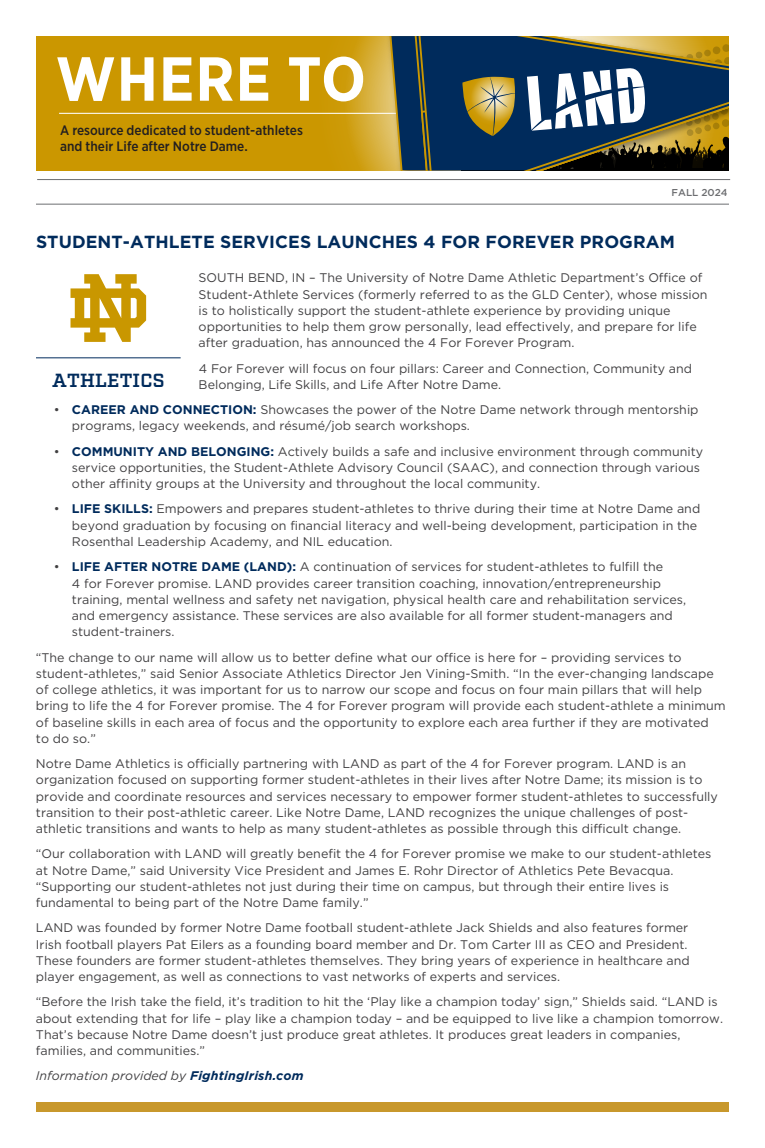
<style>
.page{position:relative;width:765px;height:1148px;background:#fff}
.page>*{position:absolute;margin:0;border:0;box-sizing:border-box;transform-origin:0 0}
.t1{font:700 62px "Gotham Narrow";letter-spacing:.02em;color:#fff}
.t2{font:600 19px "Factoria";letter-spacing:.01em;color:#002b5c}
.t3{font:700 17.5px "Gotham";letter-spacing:.005em;color:#002b5c}
.t4{font:500 13.62px/16.1px "Gotham Narrow";color:#231f20}
.t5{font:12.5px/16.2px "Gotham";color:#414042}
.t6{font:italic 12.5px "Gotham";color:#414042}
.t7{font:500 10px "Gotham";color:#6d6e71}
.s1{font-weight:700;color:#002b5c}
</style>
<div class="page">
<svg style="left:36px;top:36px;width:345px;height:134px;background:#cb9804"></svg>
<hr style="left:59px;top:113px;width:387px;height:1px;background:#fff">
<svg style="left:386px;top:36px;width:26px;height:134px;background:#5b6658"></svg>
<svg style="left:416px;top:36px;width:313px;height:134px;background:#6c6f52"></svg>
<svg style="left:420px;top:44px;width:309px;height:126px;background:#425459"></svg>
<hr style="left:36px;top:204px;width:693px;height:1px;background:#6d6e71">
<div style="left:36px;top:1102px;width:693px;height:10px;background:#c8982c"></div>
<hr style="left:37px;top:179px;width:693px;height:1px;background:#6d6e71">
<svg style="left:71px;top:274px;width:75px;height:68px"></svg>
<hr style="left:36px;top:357px;width:145px;height:1px;background:#002b5c">
<h1 class="t1" style="left:56px;top:39px;width:312px">WHERE TO</h1>
<p class="t4" style="left:60px;top:122px;width:244px">A resource dedicated to student-athletes and their Life after Notre Dame.</p>
<p class="t7" style="left:672px;top:186px;width:58px">FALL 2024</p>
<h3 class="t3" style="left:36px;top:230px;width:640px">STUDENT-ATHLETE SERVICES LAUNCHES 4 FOR FOREVER PROGRAM</h3>
<p class="t5" style="left:199px;top:269px;width:511px">SOUTH BEND, IN – The University of Notre Dame Athletic Department’s Office of Student-Athlete Services (formerly referred to as the GLD Center), whose mission is to holistically support the student-athlete experience by providing unique opportunities to help them grow personally, lead effectively, and prepare for life after graduation, has announced the 4 For Forever Program.</p>
<p class="t5" style="left:199px;top:360px;width:495px">4 For Forever will focus on four pillars: Career and Connection, Community and<br>Belonging, Life Skills, and Life After Notre Dame.</p>
<p class="t5" style="left:72px;top:401px;width:628px;text-indent:-18px">• <span class="s1">CAREER AND CONNECTION:</span> Showcases the power of the Notre Dame network through mentorship programs, legacy weekends, and résumé/job search workshops.</p>
<p class="t5" style="left:72px;top:443px;width:633px;text-indent:-18px">• <span class="s1">COMMUNITY AND BELONGING:</span> Actively builds a safe and inclusive environment through community service opportunities, the Student-Athlete Advisory Council (SAAC), and connection through various other affinity groups at the University and throughout the local community.</p>
<p class="t5" style="left:72px;top:500px;width:630px;text-indent:-18px">• <span class="s1">LIFE SKILLS:</span> Empowers and prepares student-athletes to thrive during their time at Notre Dame and beyond graduation by focusing on financial literacy and well-being development, participation in the<br>Rosenthal Leadership Academy, and NIL education.</p>
<p class="t5" style="left:72px;top:558px;width:616px;text-indent:-18px">• <span class="s1">LIFE AFTER NOTRE DAME (LAND):</span> A continuation of services for student-athletes to fulfill the<br>4 for Forever promise. LAND provides career transition coaching, innovation/entrepreneurship training, mental wellness and safety net navigation, physical health care and rehabilitation services, and emergency assistance. These services are also available for all former student-managers and student-trainers.</p>
<p class="t5" style="left:36px;top:648px;width:691px">“The change to our name will allow us to better define what our office is here for – providing services to student-athletes,” said Senior Associate Athletics Director Jen Vining-Smith. “In the ever-changing landscape of college athletics, it was important for us to narrow our scope and focus on four main pillars that will help bring to life the 4 for Forever promise. The 4 for Forever program will provide each student-athlete a minimum of baseline skills in each area of focus and the opportunity to explore each area further if they are motivated<br>to do so.”</p>
<p class="t5" style="left:36px;top:755px;width:684px">Notre Dame Athletics is officially partnering with LAND as part of the 4 for Forever program. LAND is an organization focused on supporting former student-athletes in their lives after Notre Dame; its mission is to provide and coordinate resources and services necessary to empower former student-athletes to successfully transition to their post-athletic career. Like Notre Dame, LAND recognizes the unique challenges of post&shy;athletic transitions and wants to help as many student-athletes as possible through this difficult change.</p>
<p class="t5" style="left:36px;top:845px;width:677px">“Our collaboration with LAND will greatly benefit the 4 for Forever promise we make to our student-athletes at Notre Dame,” said University Vice President and James E. Rohr Director of Athletics Pete Bevacqua. “Supporting our student-athletes not just during their time on campus, but through their entire lives is fundamental to being part of the Notre Dame family.”</p>
<p class="t5" style="left:36px;top:919px;width:655px">LAND was founded by former Notre Dame football student-athlete Jack Shields and also features former Irish football players Pat Eilers as a founding board member and Dr. Tom Carter III as CEO and President.<br>These founders are former student-athletes themselves. They bring years of experience in healthcare and player engagement, as well as connections to vast networks of experts and services.</p>
<p class="t5" style="left:36px;top:993px;width:689px">“Before the Irish take the field, it’s tradition to hit the ‘Play like a champion today’ sign,” Shields said. “LAND is about extending that for life – play like a champion today – and be equipped to live like a champion tomorrow.<br>That’s because Notre Dame doesn’t just produce great athletes. It produces great leaders in companies, families, and communities.”</p>
<p class="t6" style="left:36px;top:1068px;width:269px">Information provided by <span class="s1">FightingIrish.com</span></p>
<h2 class="t2" style="left:52px;top:369px;width:114px">ATHLETICS</h2>
</div>
